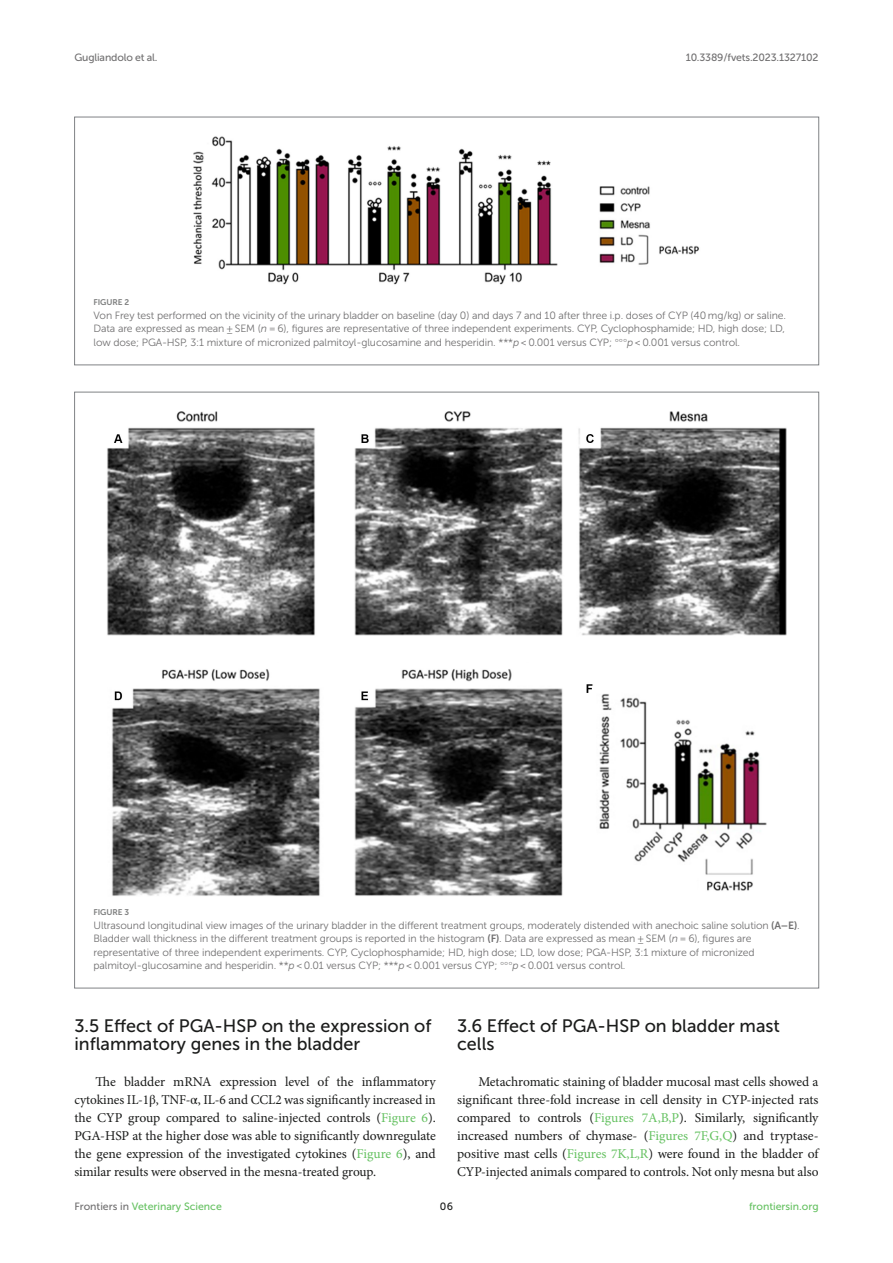
<style>
.page{position:relative;width:893px;height:1263px;background:#fff}
.page>*{position:absolute;margin:0;border:0;box-sizing:border-box;transform-origin:0 0}
.HEAD_2{font:18px/18px "Museo Sans 500";color:#1b1c1b}
.TEXT_FLUSH{font:13.5px/18px "Minion Pro";letter-spacing:-.01em;color:#1b1c1b;text-align:justify}
.FIG_LEG{font:10.5px/13.5px "Museo Sans 300";letter-spacing:-.01em;color:#706f70;text-align:justify}
.t1{font:10.5px "Museo Sans 500";color:#65c161}
.t2{font:10.5px "Museo Sans 500";letter-spacing:-.015em;color:#706f70}
.t3{font:10.5px "Museo Sans 500";color:#1b1c1b}
.FIG_HD{font:8.25px "Museo Sans 700";letter-spacing:-.01em;color:#7e7f7f}
.s1{font-style:italic}
.s2{font-family:"STIX"}
.s3{font-family:"Museo Sans 700"}
.s4{font-family:"STIX General"}
.s5{color:#65c161}
.s6{color:#706f70}
</style>
<div class="page">
<img style="left:193px;top:136px;width:506px;height:149px">
<div style="left:74px;top:117px;width:745px;height:248px;border:1px solid #808285"></div>
<img style="left:107px;top:411px;width:680px;height:485px">
<p class="t2" style="left:74px;top:51px;width:85px">Gugliandolo et al.</p>
<p class="t2" style="left:686px;top:51px;width:134px">10.3389/fvets.2023.1327102</p>
<p class="FIG_HD" style="left:94px;top:298px;width:37px">FIGURE 2</p>
<p class="FIG_LEG" style="left:94px;top:309px;width:694px">Von Frey test performed on the vicinity of the urinary bladder on baseline (day 0) and days 7 and 10 after three i.p. doses of CYP (40 mg/kg) or saline.<br>Data are expressed as mean ± SEM (<span class="s1">n</span> = 6), figures are representative of three independent experiments. CYP, Cyclophosphamide; HD, high dose; LD, low dose; PGA-HSP, 3:1 mixture of micronized palmitoyl-glucosamine and hesperidin. ***<span class="s1">p</span> &lt; 0.001 versus CYP; <span class="s2">°°°</span><span class="s1">p</span> &lt; 0.001 versus control.</p>
<p class="FIG_HD" style="left:94px;top:908px;width:37px">FIGURE 3</p>
<p class="FIG_LEG" style="left:94px;top:918px;width:708px;text-align:left">Ultrasound longitudinal view images of the urinary bladder in the different treatment groups, moderately distended with anechoic saline solution <span class="s3">(A–E)</span>.<br>Bladder wall thickness in the different treatment groups is reported in the histogram <span class="s3">(F)</span>. Data are expressed as mean ± SEM (<span class="s1">n</span> = 6), figures are representative of three independent experiments. CYP, Cyclophosphamide; HD, high dose; LD, low dose; PGA-HSP, 3:1 mixture of micronized palmitoyl-glucosamine and hesperidin. **<span class="s1">p</span> &lt; 0.01 versus CYP; ***<span class="s1">p</span> &lt; 0.001 versus CYP; <span class="s2">°°°</span><span class="s1">p</span> &lt; 0.001 versus control.</p>
<p class="HEAD_2" style="left:74px;top:1017px;width:359px">3.5 Effect of PGA-HSP on the expression of inflammatory genes in the bladder</p>
<p class="TEXT_FLUSH" style="left:74px;top:1073px;width:363px;text-indent:21px">The bladder mRNA expression level of the inflammatory cytokines IL-1<span class="s4">β</span>, TNF-<span class="s4">α</span>, IL-6 and CCL2 was significantly increased in the CYP group compared to saline-injected controls (<span class="s5">Figure 6</span>).<br>PGA-HSP at the higher dose was able to significantly downregulate the gene expression of the investigated cytokines (<span class="s5">Figure 6</span>), and similar results were observed in the mesna-treated group.</p>
<p class="HEAD_2" style="left:457px;top:1017px;width:324px">3.6 Effect of PGA-HSP on bladder mast cells</p>
<p class="TEXT_FLUSH" style="left:457px;top:1073px;width:363px;text-indent:21px">Metachromatic staining of bladder mucosal mast cells showed a significant three-fold increase in cell density in CYP-injected rats compared to controls (<span class="s5">Figures 7A,B,P</span>). Similarly, significantly increased numbers of chymase- (<span class="s5">Figures 7F,G,Q</span>) and tryptase&shy;positive mast cells (<span class="s5">Figures 7K,L,R</span>) were found in the bladder of CYP-injected animals compared to controls. Not only mesna but also</p>
<p class="t1" style="left:74px;top:1200px;width:149px"><span class="s6">Frontiers in</span> Veterinary Science</p>
<p class="t3" style="left:440px;top:1200px;width:15px">06</p>
<p class="t1" style="left:749px;top:1200px;width:71px">frontiersin.org</p>
</div>
